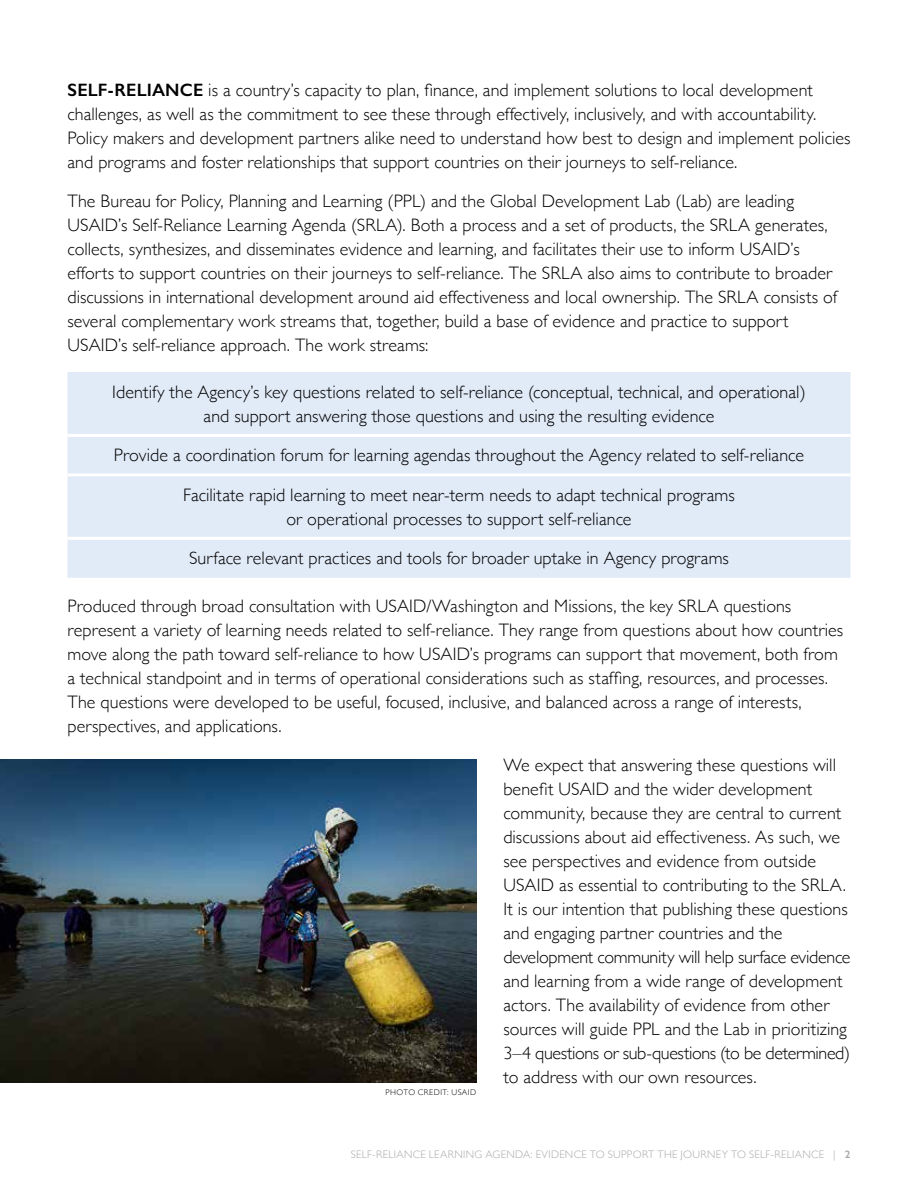
<style>
.page{position:relative;width:918px;height:1188px;background:#fff}
.page>*{position:absolute;margin:0;border:0;box-sizing:border-box;transform-origin:0 0}
.t1{font:300 18px/24px "Gill Sans";letter-spacing:.005em;color:#000}
.t2{font:300 10.8px "Gill Sans";letter-spacing:.03em;color:#a7a9ac}
.t3{font:300 8.25px "Gill Sans";letter-spacing:.06em;color:#000}
.s1{font-weight:600}
</style>
<div class="page">
<div style="left:68px;top:372px;width:782px;height:206px;background:#e1eaf7"></div>
<hr style="left:68px;top:434px;width:782px;height:3px;background:#fff">
<hr style="left:68px;top:473px;width:782px;height:3px;background:#fff">
<hr style="left:68px;top:537px;width:782px;height:3px;background:#fff">
<img style="left:0;top:759px;width:476px;height:324px">
<p class="t1" style="left:68px;top:77px;width:785px"><span class="s1">SELF-RELIANCE</span> is a country’s capacity to plan, finance, and implement solutions to local development challenges, as well as the commitment to see these through effectively, inclusively, and with accountability.<br>Policy makers and development partners alike need to understand how best to design and implement policies and programs and foster relationships that support countries on their journeys to self-reliance.</p>
<p class="t1" style="left:68px;top:188px;width:771px">The Bureau for Policy, Planning and Learning (PPL) and the Global Development Lab (Lab) are leading USAID’s Self-Reliance Learning Agenda (SRLA). Both a process and a set of products, the SRLA generates, collects, synthesizes, and disseminates evidence and learning, and facilitates their use to inform USAID’s efforts to support countries on their journeys to self-reliance. The SRLA also aims to contribute to broader discussions in international development around aid effectiveness and local ownership. The SRLA consists of several complementary work streams that, together, build a base of evidence and practice to support USAID’s self-reliance approach. The work streams:</p>
<p class="t1" style="left:112px;top:379px;width:695px;text-align:center">Identify the Agency’s key questions related to self-reliance (conceptual, technical, and operational) and support answering those questions and using the resulting evidence</p>
<p class="t1" style="left:114px;top:435px;width:692px;line-height:39.5px;text-align:center">Provide a coordination forum for learning agendas throughout the Agency related to self-reliance<br>Facilitate rapid learning to meet near-term needs to adapt technical programs</p>
<p class="t1" style="left:189px;top:498px;width:541px;line-height:39.5px;text-align:center">or operational processes to support self-reliance<br>Surface relevant practices and tools for broader uptake in Agency programs</p>
<p class="t1" style="left:67px;top:593px;width:777px">Produced through broad consultation with USAID/Washington and Missions, the key SRLA questions represent a variety of learning needs related to self-reliance. They range from questions about how countries move along the path toward self-reliance to how USAID’s programs can support that movement, both from a technical standpoint and in terms of operational considerations such as staffing, resources, and processes.<br>The questions were developed to be useful, focused, inclusive, and balanced across a range of interests, perspectives, and applications.</p>
<p class="t1" style="left:503px;top:752px;width:349px">We expect that answering these questions will benefit USAID and the wider development community, because they are central to current discussions about aid effectiveness. As such, we see perspectives and evidence from outside USAID as essential to contributing to the SRLA.<br>It is our intention that publishing these questions and engaging partner countries and the development community will help surface evidence and learning from a wide range of development actors. The availability of evidence from other sources will guide PPL and the Lab in prioritizing 3–4 questions or sub-questions (to be determined) to address with our own resources.</p>
<p class="t3" style="left:386px;top:1086px;width:92px">PHOTO CREDIT: USAID</p>
<p class="t2" style="left:351px;top:1146px;width:501px">SELF-RELIANCE LEARNING AGENDA: EVIDENCE TO SUPPORT THE JOURNEY TO SELF-RELIANCE | <span class="s1">2</span></p>
</div>
